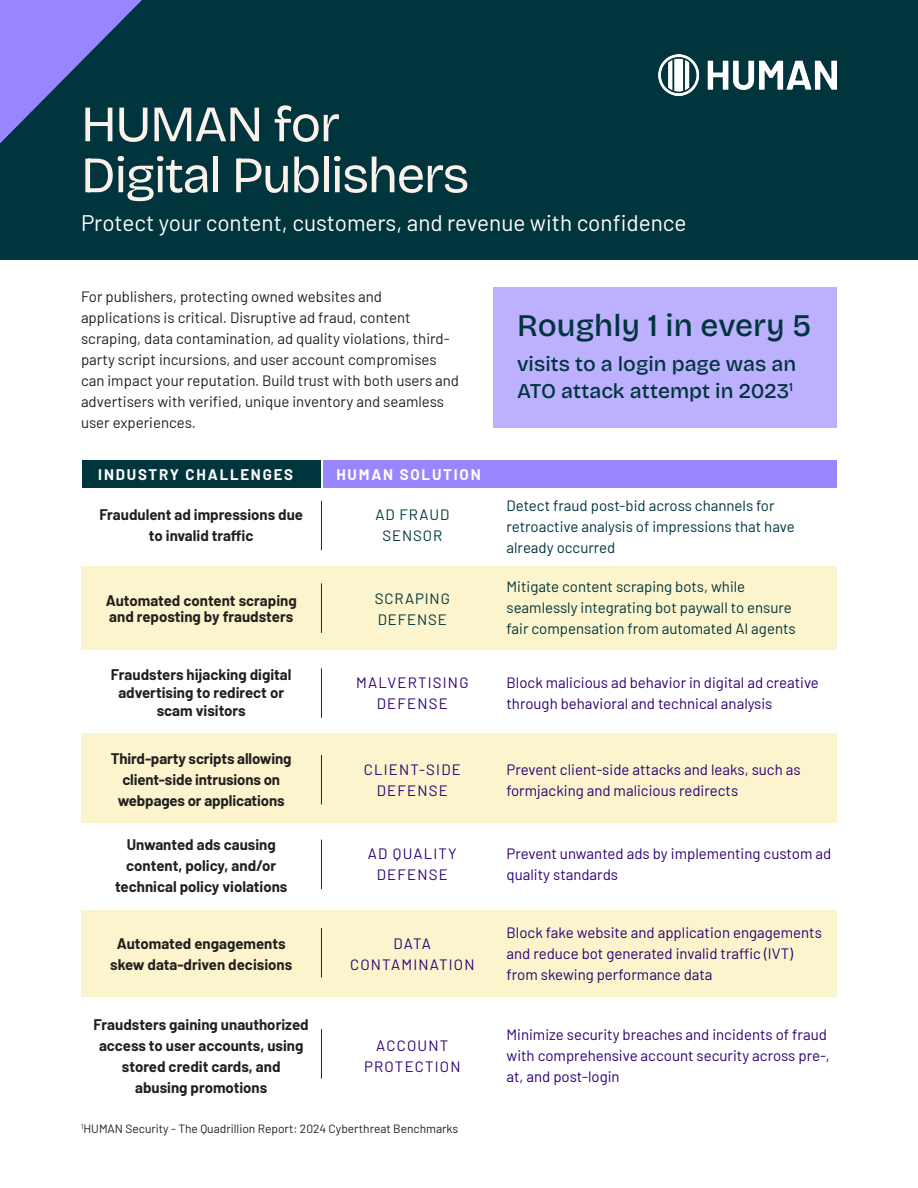
<style>
.page{position:relative;width:918px;height:1188px;background:#fff}
.page>*{position:absolute;margin:0;border:0;box-sizing:border-box;transform-origin:0 0}
.t1{font:51px/51px "Bricolage Grotesque";letter-spacing:-.03em;color:#fcf2eb}
.t2{font:500 31.5px "Bricolage Grotesque";color:#00353d}
.t3{font:22.5px "Barlow";color:#fff}
.t4{font:500 21px/27px "Bricolage Grotesque";color:#00353d}
.t5{font:700 15px/21px "Barlow";color:#231f20;text-align:center}
.t6{font:15px/21px "Barlow";color:#2d0073}
.t7{font:15px/21px "Barlow";color:#231f20}
.t8{font:15px/21px "Barlow";color:#00353d}
.t9{font:15px/21px "Barlow";letter-spacing:.08em;color:#2d0073;text-align:center}
.t10{font:700 15px "Barlow";letter-spacing:.12em;color:#fff}
.t11{font:15px/21px "Barlow";letter-spacing:.06em;color:#00353d;text-align:center}
.t12{font:12px "Barlow";color:#231f20}
</style>
<div class="page">
<div style="left:0;top:0;width:918px;height:259px;background:#00353d"></div>
<svg style="left:0;top:0;width:142px;height:143px"></svg>
<img style="left:659px;top:55px;width:177px;height:41px">
<div style="left:493px;top:287px;width:344px;height:141px;background:#bdb0ff"></div>
<div style="left:82px;top:460px;width:238px;height:28px;background:#00353d"></div>
<div style="left:323px;top:460px;width:514px;height:28px;background:#9985ff"></div>
<div style="left:81px;top:566px;width:756px;height:84px;background:#fbf4cc"></div>
<div style="left:81px;top:733px;width:756px;height:90px;background:#fbf4cc"></div>
<div style="left:81px;top:910px;width:756px;height:87px;background:#fbf4cc"></div>
<hr style="left:321px;top:501px;width:1px;height:49px;background:#00353d">
<hr style="left:321px;top:668px;width:1px;height:50px;background:#00353d">
<hr style="left:321px;top:840px;width:1px;height:49px;background:#00353d">
<hr style="left:321px;top:1029px;width:1px;height:50px;background:#00353d">
<hr style="left:321px;top:583px;width:1px;height:50px;background:#00353d">
<hr style="left:321px;top:755px;width:1px;height:49px;background:#00353d">
<hr style="left:321px;top:928px;width:1px;height:50px;background:#00353d">
<p class="t1" style="left:81px;top:96px;width:390px">HUMAN for<br>Digital Publishers</p>
<p class="t3" style="left:81px;top:206px;width:607px">Protect your content, customers, and revenue with confidence</p>
<p class="t7" style="left:81px;top:285px;width:380px">For publishers, protecting owned websites and applications is critical. Disruptive ad fraud, content scraping, data contamination, ad quality violations, third&shy;party script incursions, and user account compromises can impact your reputation. Build trust with both users and advertisers with verified, unique inventory and seamless user experiences.</p>
<p class="t10" style="left:98px;top:464px;width:196px">INDUSTRY CHALLENGES</p>
<p class="t10" style="left:336px;top:464px;width:146px">HUMAN SOLUTION</p>
<p class="t5" style="left:99px;top:503px;width:205px">Fraudulent ad impressions due to invalid traffic</p>
<p class="t11" style="left:375px;top:503px;width:75px">AD FRAUD<br>SENSOR</p>
<p class="t5" style="left:106px;top:591px;width:193px;line-height:16.5px;text-align:left">Automated content scraping and reposting by fraudsters</p>
<p class="t5" style="left:111px;top:665px;width:182px;line-height:18px">Fraudsters hijacking digital advertising to redirect or scam visitors</p>
<p class="t5" style="left:111px;top:747px;width:182px">Third-party scripts allowing client-side intrusions on webpages or applications</p>
<p class="t5" style="left:115px;top:833px;width:174px">Unwanted ads causing content, policy, and/or technical policy violations</p>
<p class="t5" style="left:110px;top:931px;width:184px">Automated engagements skew data-driven decisions</p>
<p class="t5" style="left:94px;top:1013px;width:217px">Fraudsters gaining unauthorized access to user accounts, using stored credit cards, and<br>abusing promotions</p>
<p class="t11" style="left:375px;top:587px;width:77px;text-align:left">SCRAPING<br>DEFENSE</p>
<p class="t9" style="left:356px;top:671px;width:114px">MALVERTISING<br>DEFENSE</p>
<p class="t9" style="left:364px;top:758px;width:99px">CLIENT-SIDE<br>DEFENSE</p>
<p class="t9" style="left:368px;top:842px;width:90px">AD QUALITY<br>DEFENSE</p>
<p class="t9" style="left:350px;top:931px;width:126px">DATA<br>CONTAMINATION</p>
<p class="t9" style="left:364px;top:1034px;width:98px">ACCOUNT<br>PROTECTION</p>
<p class="t12" style="left:81px;top:1120px;width:379px"><sup>1</sup>HUMAN Security - The Quadrillion Report: 2024 Cyberthreat Benchmarks</p>
<p class="t2" style="left:517px;top:300px;width:296px">Roughly 1 in every 5</p>
<p class="t4" style="left:517px;top:349px;width:280px">visits to a login page was an<br>ATO attack attempt in 2023<sup>1</sup></p>
<p class="t8" style="left:507px;top:494px;width:290px">Detect fraud post-bid across channels for retroactive analysis of impressions that have already occurred</p>
<p class="t8" style="left:507px;top:575px;width:291px">Mitigate content scraping bots, while seamlessly integrating bot paywall to ensure fair compensation from automated AI agents</p>
<p class="t6" style="left:507px;top:671px;width:314px">Block malicious ad behavior in digital ad creative through behavioral and technical analysis</p>
<p class="t6" style="left:507px;top:758px;width:296px">Prevent client-side attacks and leaks, such as formjacking and malicious redirects</p>
<p class="t6" style="left:507px;top:842px;width:326px">Prevent unwanted ads by implementing custom ad quality standards</p>
<p class="t6" style="left:507px;top:921px;width:317px">Block fake website and application engagements and reduce bot generated invalid traffic (IVT) from skewing performance data</p>
<p class="t6" style="left:507px;top:1023px;width:325px">Minimize security breaches and incidents of fraud with comprehensive account security across pre-, at, and post-login</p>
</div>
